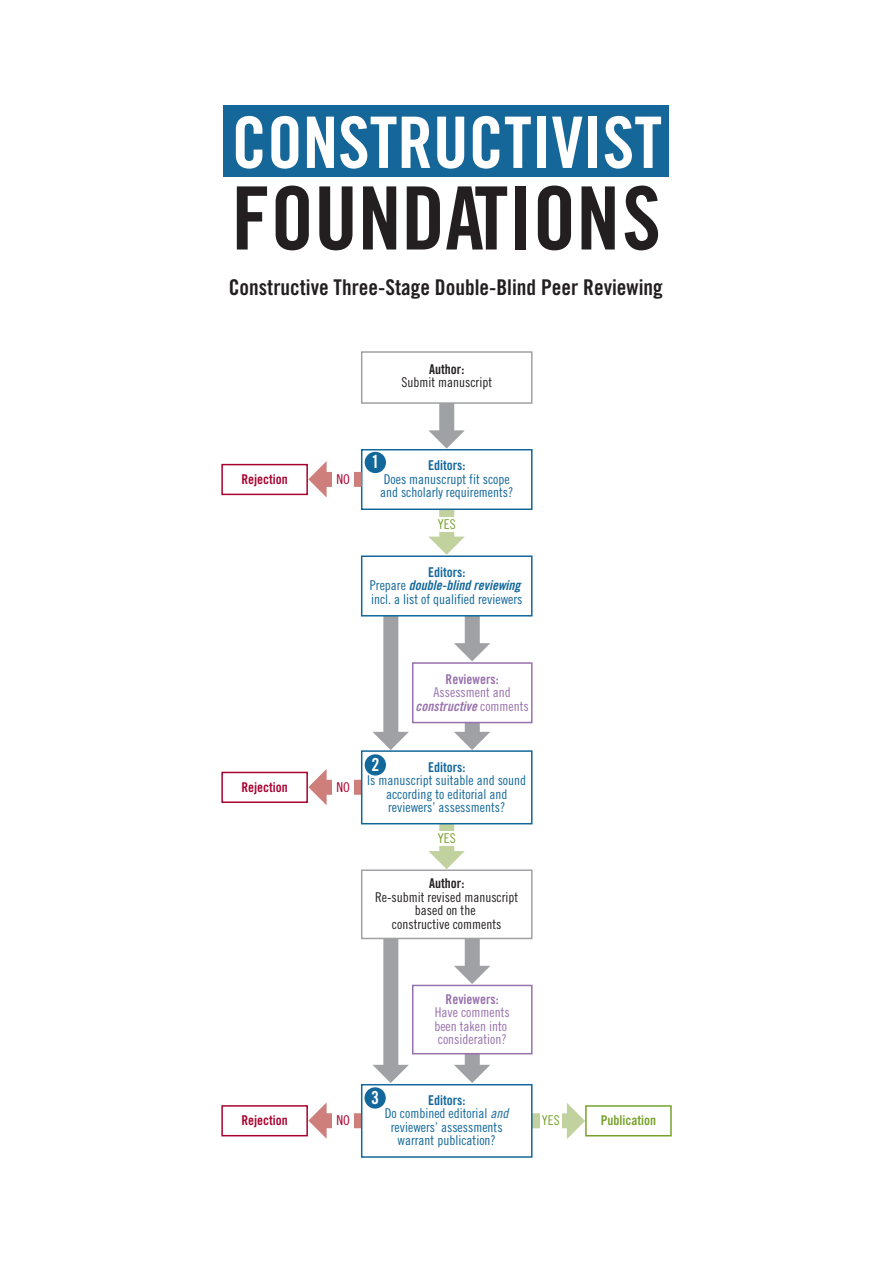
<style>
.page{position:relative;width:893px;height:1263px;background:#fff}
.page>*{position:absolute;margin:0;border:0;box-sizing:border-box;transform-origin:0 0}
.t1{font:87.45px "Trade Gothic Bold Cond Twenty";color:#231f20}
.t2{font:71.1px "Trade Gothic Bold Cond Twenty";color:#fff}
.t3{font:21.75px "Trade Gothic Bold Cond Twenty";color:#231f20}
.t4{font:18px "Trade Gothic Bold Cond Twenty";color:#fff}
.t5{font:13.5px/13.5px "Trade Gothic Cond Eighteen";color:#12679b;text-align:center}
.t6{font:13.5px/13.5px "Trade Gothic Cond Eighteen";color:#231f20;text-align:center}
.t7{font:13.5px/13.5px "Trade Gothic Cond Eighteen";color:#9771ac}
.t8{font:13.5px "Trade Gothic Bold Cond Twenty";color:#12679b}
.t9{font:13.5px "Trade Gothic Bold Cond Twenty Obl";color:#12679b}
.t10{font:13.5px "Trade Gothic Bold Cond Twenty";color:#a80330}
.t11{font:13.5px "Trade Gothic Bold Cond Twenty";color:#9771ac}
.t12{font:13.5px "Trade Gothic Bold Cond Twenty Obl";color:#9771ac}
.t13{font:13.5px "Trade Gothic Bold Cond Twenty";color:#231f20}
.t14{font:13.5px "Trade Gothic Bold Cond Twenty";color:#78a22d}
.t15{font:13.5px "Trade Gothic Cond Eighteen";color:#78a22d}
.t16{font:13.5px "Trade Gothic Cond Eighteen";color:#a80330}
.s1{font-family:"Trade Gothic Cond Eighteen"}
.s2{font-family:"Trade Gothic Cond Eighteen Obl"}
</style>
<div class="page">
<div style="left:324px;top:780px;width:38px;height:15px;background:#ce7f7c"></div>
<svg style="left:308px;top:769px;width:19px;height:36px"></svg>
<div style="left:221px;top:772px;width:87px;height:31px;background:#fff;border:2px solid #a80330"></div>
<div style="left:333px;top:779px;width:21px;height:17px;background:#fff"></div>
<div style="left:439px;top:824px;width:15px;height:29px;background:#c1d29f"></div>
<svg style="left:428px;top:851px;width:37px;height:18px"></svg>
<div style="left:416px;top:831px;width:61px;height:15px;background:#fff"></div>
<div style="left:324px;top:1113px;width:38px;height:15px;background:#ce7f7c"></div>
<svg style="left:308px;top:1102px;width:19px;height:37px"></svg>
<div style="left:465px;top:616px;width:15px;height:30px;background:#a0a1a5"></div>
<svg style="left:454px;top:643px;width:36px;height:18px"></svg>
<div style="left:383px;top:616px;width:15px;height:118px;background:#a0a1a5"></div>
<svg style="left:373px;top:732px;width:36px;height:18px"></svg>
<div style="left:585px;top:1105px;width:87px;height:31px;background:#fff;border:2px solid #78a22d"></div>
<div style="left:532px;top:1113px;width:37px;height:15px;background:#c1d29f"></div>
<svg style="left:567px;top:1103px;width:18px;height:36px"></svg>
<div style="left:540px;top:1112px;width:21px;height:17px;background:#fff"></div>
<div style="left:439px;top:509px;width:15px;height:30px;background:#c1d29f"></div>
<svg style="left:429px;top:537px;width:35px;height:18px"></svg>
<div style="left:439px;top:403px;width:15px;height:30px;background:#a0a1a5"></div>
<svg style="left:428px;top:430px;width:37px;height:19px"></svg>
<div style="left:361px;top:351px;width:172px;height:53px;background:#fff;border:2px solid #a0a1a5"></div>
<div style="left:361px;top:449px;width:172px;height:61px;background:#fff;border:2px solid #12679b"></div>
<div style="left:361px;top:555px;width:172px;height:61px;background:#fff;border:2px solid #12679b"></div>
<div style="left:361px;top:1084px;width:172px;height:74px;background:#fff;border:2px solid #12679b"></div>
<div style="left:465px;top:1054px;width:15px;height:13px;background:#a0a1a5"></div>
<svg style="left:454px;top:1065px;width:36px;height:18px"></svg>
<div style="left:361px;top:750px;width:172px;height:74px;background:#fff;border:2px solid #12679b"></div>
<div style="left:361px;top:869px;width:172px;height:70px;background:#fff;border:2px solid #a0a1a5"></div>
<div style="left:412px;top:985px;width:121px;height:69px;background:#fff;border:2px solid #9771ac"></div>
<div style="left:416px;top:517px;width:61px;height:14px;background:#fff"></div>
<div style="left:465px;top:722px;width:15px;height:12px;background:#a0a1a5"></div>
<svg style="left:454px;top:732px;width:36px;height:18px"></svg>
<div style="left:465px;top:938px;width:15px;height:30px;background:#a0a1a5"></div>
<svg style="left:454px;top:966px;width:36px;height:18px"></svg>
<div style="left:383px;top:938px;width:15px;height:129px;background:#a0a1a5"></div>
<svg style="left:373px;top:1065px;width:36px;height:18px"></svg>
<div style="left:412px;top:662px;width:121px;height:61px;background:#fff;border:2px solid #9771ac"></div>
<div style="left:223px;top:105px;width:446px;height:73px;background:#156699"></div>
<div style="left:223px;top:177px;width:446px;height:83px;background:#fff"></div>
<div style="left:221px;top:464px;width:87px;height:31px;background:#fff;border:2px solid #a80330"></div>
<div style="left:324px;top:472px;width:38px;height:15px;background:#ce7f7c"></div>
<svg style="left:308px;top:461px;width:19px;height:36px"></svg>
<div style="left:333px;top:471px;width:21px;height:17px;background:#fff"></div>
<div style="left:221px;top:1105px;width:87px;height:31px;background:#fff;border:2px solid #a80330"></div>
<div style="left:333px;top:1112px;width:21px;height:17px;background:#fff"></div>
<div style="left:365px;top:754px;width:21px;height:21px;background:#12679b;border-radius:50%"></div>
<div style="left:365px;top:452px;width:21px;height:21px;background:#12679b;border-radius:50%"></div>
<div style="left:364px;top:1087px;width:22px;height:21px;background:#12679b;border-radius:50%"></div>
<h2 class="t2" style="left:232px;top:99px;width:432px">CONSTRUCTIVIST</h2>
<h1 class="t1" style="left:232px;top:165px;width:431px">FOUNDATIONS</h1>
<h3 class="t3" style="left:229px;top:274px;width:436px">Constructive Three-Stage Double-Blind Peer Reviewing</h3>
<p class="t13" style="left:429px;top:360px;width:37px">Author:</p>
<p class="t6" style="left:401px;top:375px;width:92px">Submit manuscript</p>
<p class="t10" style="left:241px;top:471px;width:48px">Rejection</p>
<p class="t16" style="left:337px;top:471px;width:15px">NO</p>
<h3 class="t4" style="left:371px;top:451px;width:9px">1</h3>
<p class="t8" style="left:428px;top:457px;width:39px">Editors:</p>
<p class="t5" style="left:380px;top:472px;width:135px;text-align:left">Does manuscrupt fit scope and scholarly requirements?</p>
<p class="t15" style="left:438px;top:516px;width:19px">YES</p>
<p class="t8" style="left:428px;top:564px;width:39px">Editors:</p>
<p class="t9" style="left:370px;top:577px;width:152px"><span class="s1">Prepare</span> double-blind reviewing</p>
<p class="t5" style="left:371px;top:592px;width:153px">incl. a list of qualified reviewers</p>
<p class="t10" style="left:241px;top:778px;width:48px">Rejection</p>
<p class="t16" style="left:337px;top:779px;width:15px">NO</p>
<p class="t11" style="left:446px;top:671px;width:55px">Reviewers:</p>
<p class="t7" style="left:434px;top:685px;width:79px">Assessment and</p>
<p class="t12" style="left:416px;top:698px;width:115px">constructive <span class="s1">comments</span></p>
<h3 class="t4" style="left:371px;top:753px;width:9px">2</h3>
<p class="t8" style="left:428px;top:759px;width:39px">Editors:</p>
<p class="t5" style="left:367px;top:773px;width:160px">Is manuscript suitable and sound according to editorial and reviewers’ assessments?</p>
<p class="t15" style="left:438px;top:831px;width:19px">YES</p>
<p class="t13" style="left:429px;top:875px;width:37px">Author:</p>
<p class="t6" style="left:375px;top:890px;width:145px">Re-submit revised manuscript based on the<br>constructive comments</p>
<p class="t10" style="left:241px;top:1112px;width:48px">Rejection</p>
<p class="t16" style="left:337px;top:1112px;width:15px">NO</p>
<p class="t11" style="left:446px;top:991px;width:55px">Reviewers:</p>
<p class="t7" style="left:434px;top:1005px;width:77px">Have comments been taken into consideration?</p>
<h3 class="t4" style="left:371px;top:1086px;width:9px">3</h3>
<p class="t8" style="left:428px;top:1092px;width:39px">Editors:</p>
<p class="t5" style="left:385px;top:1107px;width:125px">Do combined editorial <span class="s2">and </span>reviewers’ assessments warrant publication?</p>
<p class="t15" style="left:542px;top:1112px;width:19px">YES</p>
<p class="t14" style="left:601px;top:1112px;width:57px">Publication</p>
</div>
